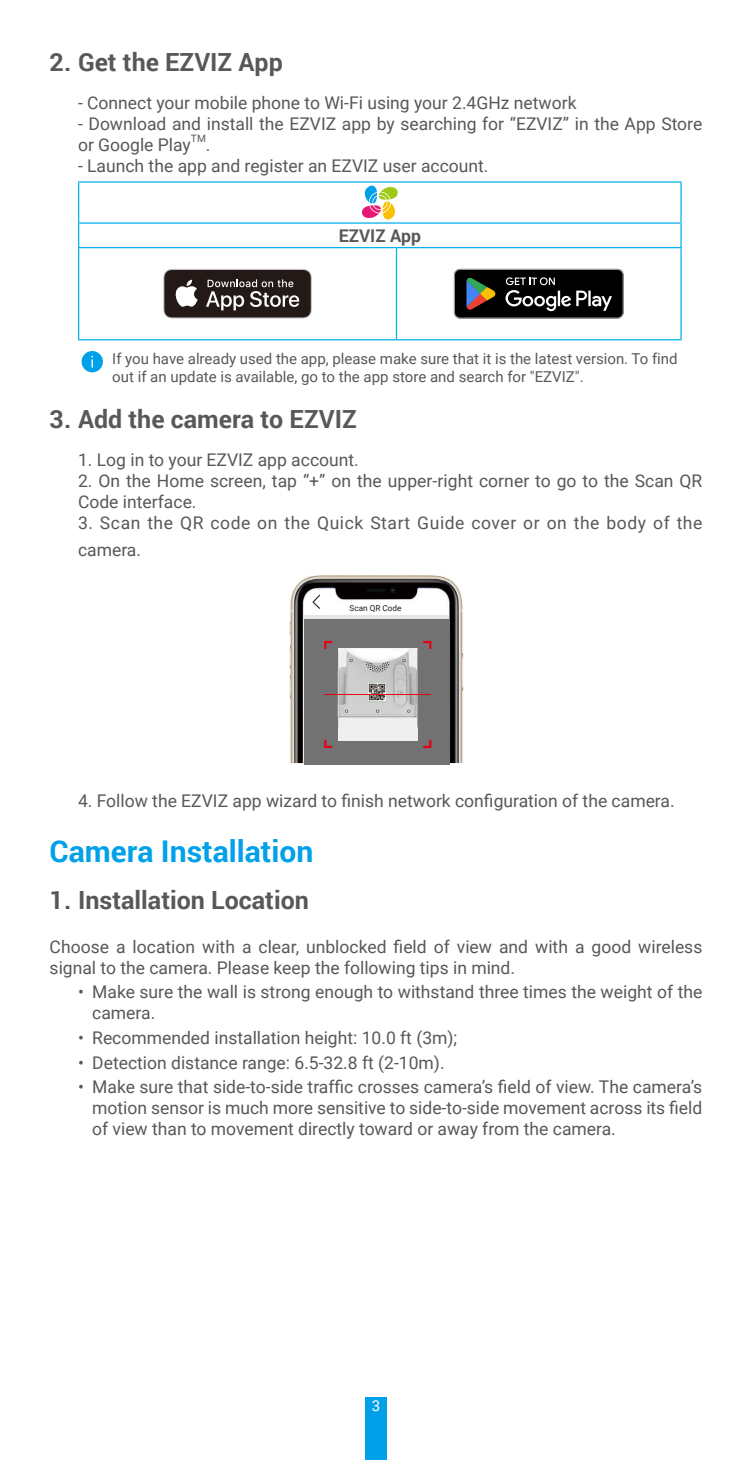
<style>
.page{position:relative;width:752px;height:1460px;background:#fff}
.page>*{position:absolute;margin:0;border:0;box-sizing:border-box;transform-origin:0 0}
.t1{font:700 30px "Roboto";color:#00a1e9}
.t2{font:700 25px "Roboto";color:#595857}
.t3{font:17.5px/21px "Roboto";color:#595857}
.t4{font:17.5px/27.2px "Roboto";letter-spacing:.03em;color:#595857}
.t5{font:700 17.5px "Roboto";color:#595857}
.t6{font:15px/18px "Roboto";color:#595857}
.t7{font:15px "Roboto";color:#fff}
.t8{font:10.25px "Roboto";color:#595857}
.t9{font:8.25px "Roboto";color:#231916}
</style>
<div class="page">
<div style="left:365px;top:1398px;width:21px;height:62px;background:#00a1e9"></div>
<hr style="left:78px;top:181px;width:318px;height:2px;background:#00afec">
<hr style="left:78px;top:183px;width:1px;height:39px;background:#00afec">
<hr style="left:396px;top:181px;width:285px;height:2px;background:#00afec">
<hr style="left:680px;top:183px;width:1px;height:39px;background:#00afec">
<hr style="left:78px;top:222px;width:318px;height:2px;background:#00afec">
<svg style="left:78px;top:224px;width:1px;height:23px"></svg>
<hr style="left:396px;top:222px;width:285px;height:2px;background:#00afec">
<svg style="left:680px;top:224px;width:1px;height:23px"></svg>
<hr style="left:78px;top:247px;width:318px;height:1px;background:#00afec">
<hr style="left:78px;top:248px;width:1px;height:91px;background:#00afec">
<hr style="left:396px;top:247px;width:285px;height:1px;background:#00afec">
<hr style="left:395px;top:248px;width:2px;height:91px;background:#00afec">
<hr style="left:680px;top:248px;width:1px;height:91px;background:#00afec">
<hr style="left:78px;top:339px;width:318px;height:1px;background:#00afec">
<hr style="left:396px;top:339px;width:285px;height:1px;background:#00afec">
<svg style="left:362px;top:186px;width:36px;height:33px"></svg>
<svg style="left:163px;top:269px;width:149px;height:49px;background:#4d4543"></svg>
<svg style="left:453px;top:269px;width:170px;height:49px;background:#282826"></svg>
<div style="left:81px;top:351px;width:22px;height:21px;background:#00a1e9;border-radius:50%"></div>
<svg style="left:91px;top:356px;width:2px;height:11px"></svg>
<img style="left:289px;top:575px;width:174px;height:188px">
<div style="left:303px;top:619px;width:146px;height:146px;background:#727272"></div>
<hr style="left:303px;top:615px;width:146px;height:4px;background:#e6e6e7">
<svg style="left:312px;top:595px;width:8px;height:14px"></svg>
<div style="left:338px;top:648px;width:79px;height:92px;background:#efeff0"></div>
<svg style="left:324px;top:641px;width:8px;height:8px"></svg>
<svg style="left:423px;top:641px;width:8px;height:8px"></svg>
<svg style="left:324px;top:740px;width:8px;height:8px"></svg>
<svg style="left:423px;top:740px;width:8px;height:8px"></svg>
<img style="left:337px;top:648px;width:81px;height:71px">
<img style="left:338px;top:649px;width:79px;height:3px">
<img style="left:368px;top:683px;width:17px;height:18px">
<hr style="left:324px;top:694px;width:106px;height:1px;background:#e60013">
<h2 class="t2" style="left:50px;top:44px;width:234px">2. Get the EZVIZ App</h2>
<p class="t3" style="left:78px;top:91px;width:499px">- Connect your mobile phone to Wi-Fi using your 2.4GHz network</p>
<p class="t3" style="left:78px;top:112px;width:625px">- Download and install the EZVIZ app by searching for “EZVIZ” in the App Store or Google Play</p>
<p class="t8" style="left:191px;top:132px;width:16px">TM</p>
<p class="t3" style="left:206px;top:133px;width:6px">.</p>
<p class="t3" style="left:78px;top:154px;width:412px">- Launch the app and register an EZVIZ user account.</p>
<p class="t5" style="left:338px;top:223px;width:84px">EZVIZ App</p>
<p class="t6" style="left:112px;top:349px;width:566px">If you have already used the app, please make sure that it is the latest version. To find out if an update is available, go to the app store and search for "EZVIZ".</p>
<h2 class="t2" style="left:50px;top:401px;width:308px">3. Add the camera to EZVIZ</h2>
<p class="t3" style="left:78px;top:448px;width:282px">1. Log in to your EZVIZ app account.</p>
<p class="t3" style="left:78px;top:469px;width:625px">2. On the Home screen, tap “+” on the upper-right corner to go to the Scan QR<br>Code interface.</p>
<p class="t4" style="left:78px;top:508px;width:625px">3. Scan the QR code on the Quick Start Guide cover or on the body of the camera.</p>
<p class="t9" style="left:349px;top:602px;width:53px">Scan QR Code</p>
<p class="t3" style="left:78px;top:790px;width:597px">4. Follow the EZVIZ app wizard to finish network configuration of the camera.</p>
<h1 class="t1" style="left:50px;top:831px;width:265px">Camera Installation</h1>
<h2 class="t2" style="left:50px;top:883px;width:261px">1. Installation Location</h2>
<p class="t3" style="left:50px;top:935px;width:654px">Choose a location with a clear, unblocked field of view and with a good wireless signal to the camera. Please keep the following tips in mind.</p>
<p class="t3" style="left:92px;top:981px;width:611px;text-indent:-14px">• Make sure the wall is strong enough to withstand three times the weight of the camera.</p>
<p class="t3" style="left:78px;top:1027px;width:380px">• Recommended installation height: 10.0 ft (3m);</p>
<p class="t3" style="left:78px;top:1051px;width:368px">• Detection distance range: 6.5-32.8 ft (2-10m).</p>
<p class="t3" style="left:92px;top:1076px;width:611px;text-align:justify;text-indent:-14px">• Make sure that side-to-side traffic crosses camera’s field of view. The camera’s motion sensor is much more sensitive to side-to-side movement across its field of view than to movement directly toward or away from the camera.</p>
<p class="t7" style="left:371px;top:1395px;width:10px">3</p>
</div>
